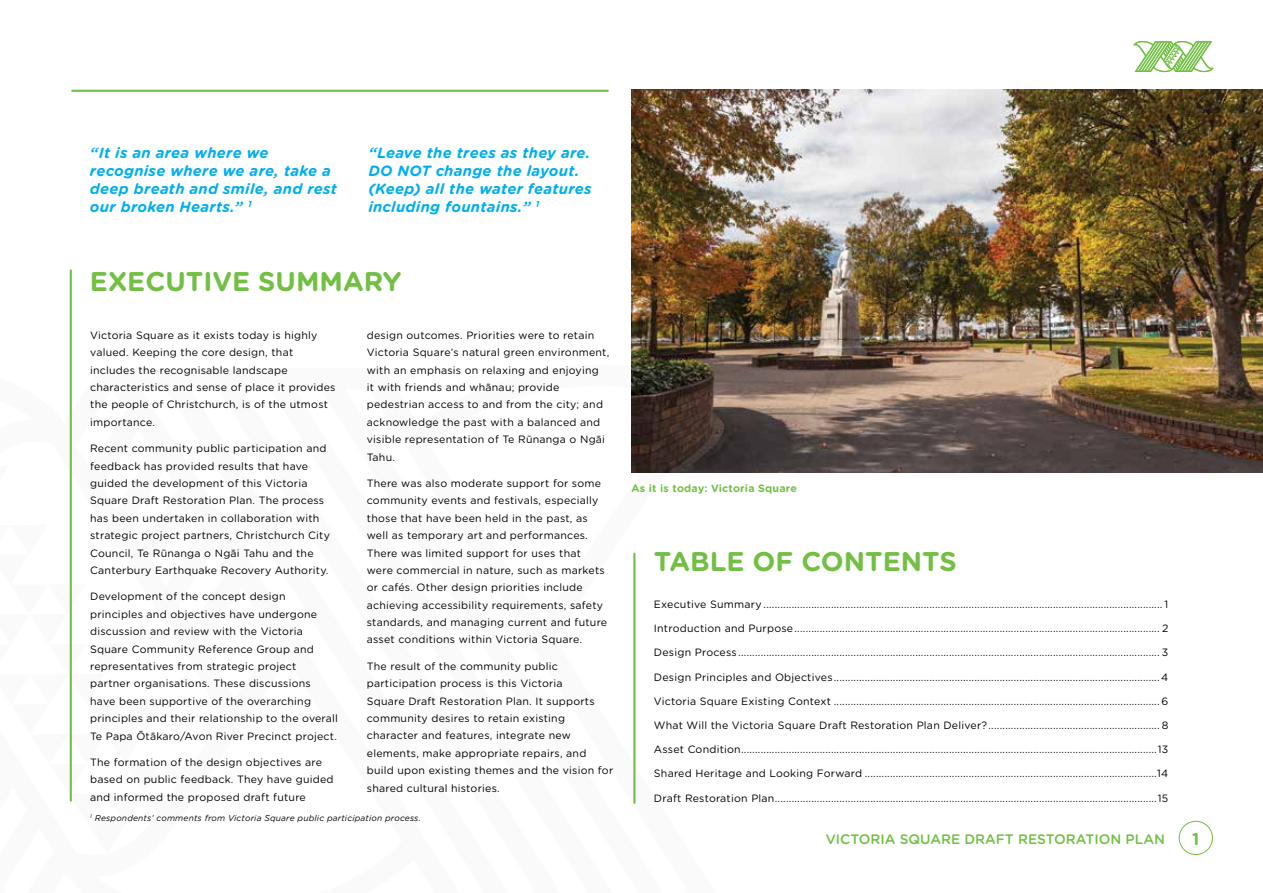
<style>
.page{position:relative;width:1263px;height:893px;background:#fff}
.page>*{position:absolute;margin:0;border:0;box-sizing:border-box;transform-origin:0 0}
.t1{font:700 27px "Gotham Rounded";color:#72bf44}
.t2{font:700 16.95px "Gotham Rounded";color:#72bf44}
.t3{font:italic 700 14.85px/18px "Gotham Rounded";letter-spacing:.02em;color:#00aeef}
.t4{font:500 13.8px "Gotham Rounded";color:#72bf44}
.t5{font:10.65px/17.4px "Gotham Rounded";letter-spacing:.02em;color:#000}
.t6{font:700 10.65px "Gotham Rounded";letter-spacing:.02em;color:#72bf44}
.t7{font:italic 8.55px "Gotham Rounded";letter-spacing:.02em;color:#000}
</style>
<div class="page">
<div style="left:1179px;top:821px;width:34px;height:34px;border:1px solid #72bf44;border-radius:50%"></div>
<hr style="left:70px;top:270px;width:2px;height:531px;background:#72bf44">
<hr style="left:633px;top:554px;width:2px;height:249px;background:#72bf44">
<svg style="left:1133px;top:41px;width:80px;height:31px"></svg>
<hr style="left:72px;top:90px;width:536px;height:2px;background:#72bf44">
<img style="left:631px;top:89px;width:632px;height:384px">
<h3 class="t3" style="left:90px;top:143px;width:248px">“It is an area where we recognise where we are, take a deep breath and smile, and rest our broken Hearts.” <sup>1</sup></h3>
<h3 class="t3" style="left:368px;top:143px;width:225px">“Leave the trees as they are.<br>DO NOT change the layout. (Keep) all the water features including fountains.” <sup>1</sup></h3>
<h1 class="t1" style="left:90px;top:262px;width:313px">EXECUTIVE SUMMARY</h1>
<p class="t5" style="left:90px;top:326px;width:247px">Victoria Square as it exists today is highly valued. Keeping the core design, that includes the recognisable landscape characteristics and sense of place it provides the people of Christchurch, is of the utmost importance.</p>
<p class="t5" style="left:90px;top:439px;width:241px">Recent community public participation and feedback has provided results that have guided the development of this Victoria Square Draft Restoration Plan. The process has been undertaken in collaboration with strategic project partners, Christchurch City Council, Te Rūnanga o Ngāi Tahu and the Canterbury Earthquake Recovery Authority.</p>
<p class="t5" style="left:90px;top:587px;width:249px">Development of the concept design principles and objectives have undergone discussion and review with the Victoria Square Community Reference Group and representatives from strategic project partner organisations. These discussions have been supportive of the overarching principles and their relationship to the overall Te Papa Ōtākaro/Avon River Precinct project.</p>
<p class="t5" style="left:90px;top:753px;width:245px">The formation of the design objectives are based on public feedback. They have guided and informed the proposed draft future</p>
<p class="t5" style="left:367px;top:326px;width:244px">design outcomes. Priorities were to retain Victoria Square’s natural green environment, with an emphasis on relaxing and enjoying<br>it with friends and whānau; provide pedestrian access to and from the city; and acknowledge the past with a balanced and visible representation of Te Rūnanga o Ngāi Tahu.</p>
<p class="t5" style="left:367px;top:474px;width:242px">There was also moderate support for some community events and festivals, especially those that have been held in the past, as well as temporary art and performances.<br>There was limited support for uses that were commercial in nature, such as markets or cafés. Other design priorities include achieving accessibility requirements, safety standards, and managing current and future asset conditions within Victoria Square.</p>
<p class="t5" style="left:367px;top:657px;width:248px">The result of the community public participation process is this Victoria<br>Square Draft Restoration Plan. It supports community desires to retain existing character and features, integrate new elements, make appropriate repairs, and build upon existing themes and the vision for shared cultural histories.</p>
<p class="t7" style="left:90px;top:812px;width:332px"><sup>1</sup> Respondents’ comments from Victoria Square public participation process.</p>
<p class="t6" style="left:631px;top:480px;width:167px">As it is today: Victoria Square</p>
<h1 class="t1" style="left:654px;top:542px;width:304px">TABLE OF CONTENTS</h1>
<p class="t5" style="left:654px;top:595px;width:516px">Executive Summary .............................................................................................................................................. 1</p>
<p class="t5" style="left:654px;top:619px;width:516px">Introduction and Purpose.................................................................................................................................. 2</p>
<p class="t5" style="left:654px;top:643px;width:516px">Design Process ...................................................................................................................................................... 3</p>
<p class="t5" style="left:654px;top:668px;width:516px">Design Principles and Objectives....................................................................................................................4</p>
<p class="t5" style="left:654px;top:692px;width:516px">Victoria Square Existing Context .................................................................................................................... 6</p>
<p class="t5" style="left:654px;top:716px;width:516px">What Will the Victoria Square Draft Restoration Plan Deliver?............................................................. 8</p>
<p class="t5" style="left:654px;top:740px;width:516px">Asset Condition....................................................................................................................................................13</p>
<p class="t5" style="left:654px;top:764px;width:516px">Shared Heritage and Looking Forward ........................................................................................................14</p>
<p class="t5" style="left:654px;top:789px;width:516px">Draft Restoration Plan........................................................................................................................................15</p>
<p class="t4" style="left:826px;top:829px;width:341px">VICTORIA SQUARE DRAFT RESTORATION PLAN</p>
<h2 class="t2" style="left:1192px;top:826px;width:9px">1</h2>
</div>
